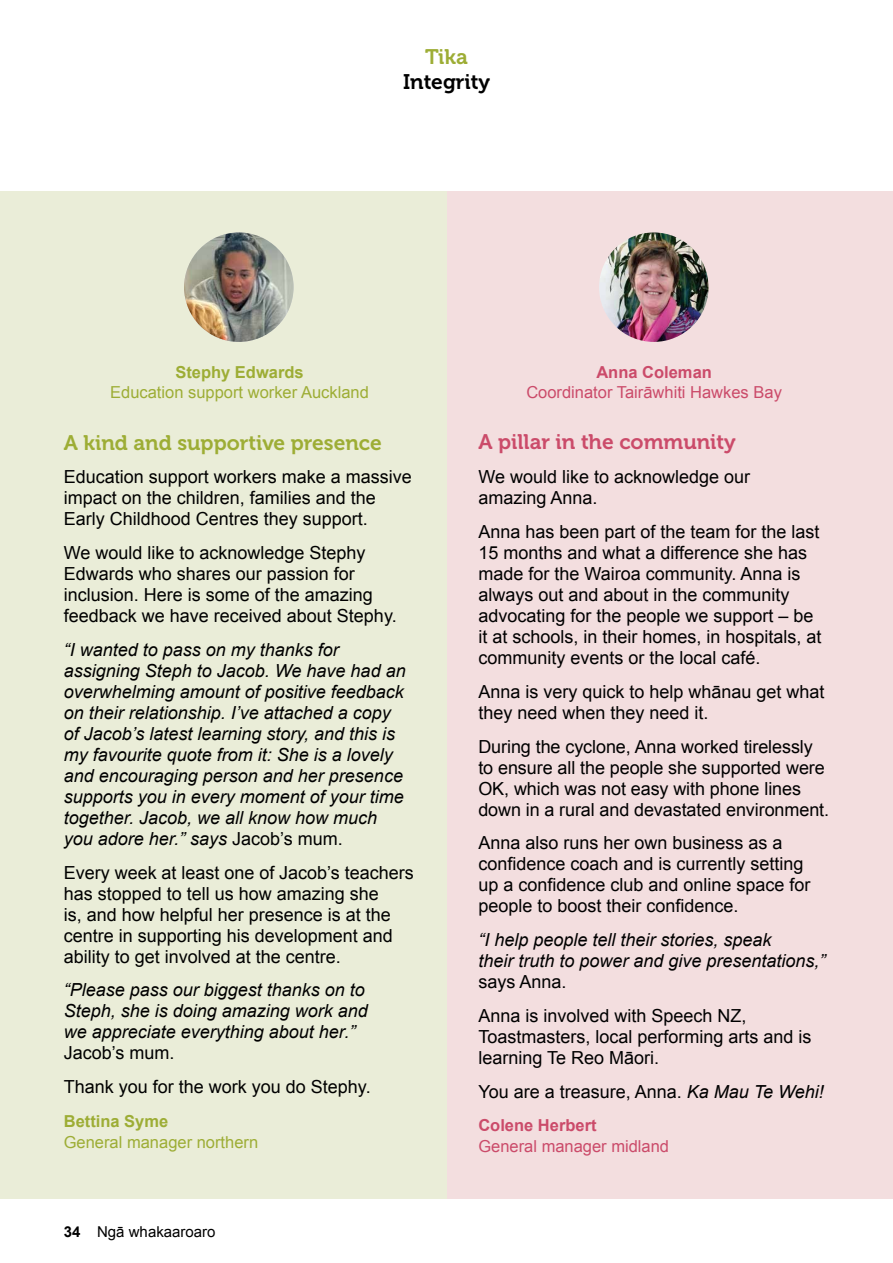
<style>
.page{position:relative;width:893px;height:1263px;background:#fff}
.page>*{position:absolute;margin:0;border:0;box-sizing:border-box;transform-origin:0 0}
.t1{font:21px "Museo 700";color:#9dad35}
.t2{font:21px "Museo 700";color:#cb4b6a}
.t3{font:21px "Museo 700";color:#000}
.t4{font:18px/21px "Arial";color:#000}
.t5{font:italic 18px/21px "Arial";color:#000}
.t6{font:16.5px "Arial";color:#9dad35}
.t7{font:16.5px "Arial";color:#cb4b6a}
.t8{font:700 16.5px "Arial";color:#cb4b6a}
.t9{font:700 16.5px "Arial";color:#9dad35}
.t10{font:15px "Arial";color:#000}
.s1{font-style:normal}
.s2{font-weight:700}
.s3{font-style:italic}
</style>
<div class="page">
<div style="left:446px;top:191px;width:447px;height:1008px;background:#f3dedf"></div>
<div style="left:0;top:191px;width:446px;height:1008px;background:#eaedd8"></div>
<img style="left:184px;top:232px;width:110px;height:110px;border-radius:55px">
<img style="left:599px;top:232px;width:109px;height:110px;border-radius:55px">
<p class="t1" style="left:425px;top:45px;width:44px">Tika</p>
<p class="t3" style="left:403px;top:70px;width:88px">Integrity</p>
<p class="t9" style="left:175px;top:361px;width:130px">Stephy Edwards</p>
<p class="t6" style="left:110px;top:381px;width:260px">Education support worker Auckland</p>
<p class="t8" style="left:596px;top:361px;width:117px">Anna Coleman</p>
<p class="t7" style="left:526px;top:381px;width:257px">Coordinator Tairāwhiti Hawkes Bay</p>
<p class="t1" style="left:64px;top:431px;width:320px">A kind and supportive presence</p>
<p class="t4" style="left:64px;top:467px;width:350px">Education support workers make a massive impact on the children, families and the<br>Early Childhood Centres they support.</p>
<p class="t4" style="left:64px;top:542px;width:334px">We would like to acknowledge Stephy Edwards who shares our passion for inclusion. Here is some of the amazing feedback we have received about Stephy.</p>
<p class="t5" style="left:64px;top:639px;width:343px">“I wanted to pass on my thanks for assigning Steph to Jacob. We have had an overwhelming amount of positive feedback on their relationship. I’ve attached a copy of Jacob’s latest learning story, and this is my favourite quote from it: She is a lovely and encouraging person and her presence supports you in every moment of your time together. Jacob, we all know how much you adore her.” says <span class="s1">Jacob’s mum.</span></p>
<p class="t4" style="left:64px;top:862px;width:352px">Every week at least one of Jacob’s teachers has stopped to tell us how amazing she<br>is, and how helpful her presence is at the centre in supporting his development and ability to get involved at the centre.</p>
<p class="t5" style="left:64px;top:980px;width:306px">“Please pass our biggest thanks on to<br>Steph, she is doing amazing work and we appreciate everything about her.”</p>
<p class="t4" style="left:64px;top:1036px;width:308px;line-height:33.8px">Jacob’s mum.<br>Thank you for the work you do Stephy.</p>
<p class="t9" style="left:64px;top:1110px;width:106px">Bettina Syme</p>
<p class="t6" style="left:64px;top:1131px;width:196px">General manager northern</p>
<p class="t10" style="left:64px;top:1221px;width:153px"><span class="s2">34</span> Ngā whakaaroaro</p>
<p class="t2" style="left:478px;top:430px;width:259px">A pillar in the community</p>
<p class="t4" style="left:478px;top:467px;width:273px">We would like to acknowledge our amazing Anna.</p>
<p class="t4" style="left:478px;top:521px;width:345px">Anna has been part of the team for the last 15 months and what a difference she has made for the Wairoa community. Anna is always out and about in the community advocating for the people we support – be it at schools, in their homes, in hospitals, at community events or the local café.</p>
<p class="t4" style="left:478px;top:681px;width:348px">Anna is very quick to help whānau get what they need when they need it.</p>
<p class="t4" style="left:478px;top:736px;width:352px">During the cyclone, Anna worked tirelessly to ensure all the people she supported were OK, which was not easy with phone lines down in a rural and devastated environment.</p>
<p class="t4" style="left:478px;top:833px;width:334px">Anna also runs her own business as a confidence coach and is currently setting up a confidence club and online space for people to boost their confidence.</p>
<p class="t5" style="left:478px;top:929px;width:349px">“I help people tell their stories, speak<br>their truth to power and give presentations,”</p>
<p class="t4" style="left:478px;top:965px;width:270px;line-height:33.8px">says Anna.<br>Anna is involved with Speech NZ,</p>
<p class="t4" style="left:478px;top:1026px;width:335px">Toastmasters, local performing arts and is learning Te Reo Māori.</p>
<p class="t4" style="left:478px;top:1081px;width:347px">You are a treasure, Anna. <span class="s3">Ka Mau Te Wehi!</span></p>
<p class="t8" style="left:478px;top:1115px;width:120px">Colene Herbert</p>
<p class="t7" style="left:478px;top:1136px;width:192px">General manager midland</p>
</div>
